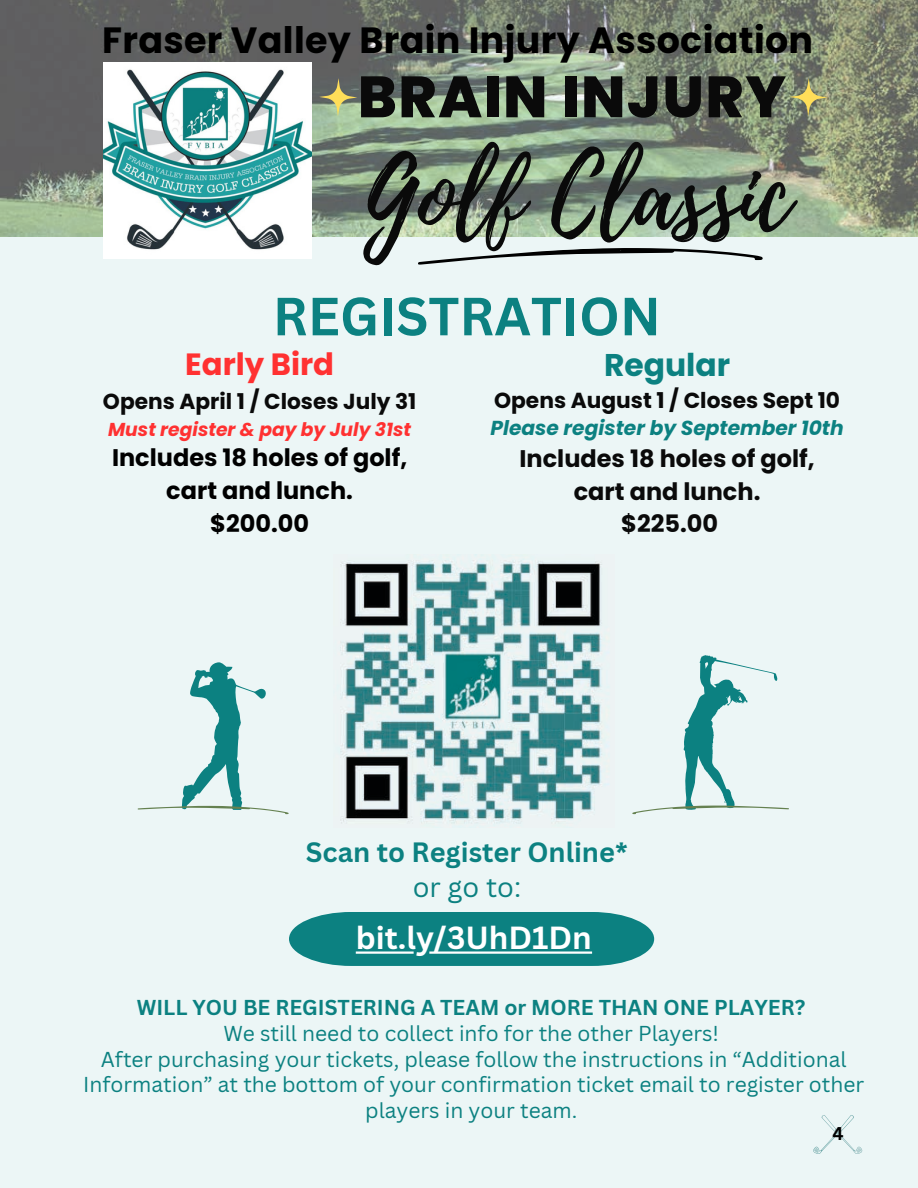
<style>
.page{position:relative;width:918px;height:1188px;background:#ecf6f6}
.page>*{position:absolute;margin:0;border:0;box-sizing:border-box;transform-origin:0 0}
.t1{font:97.8px "Playlist Script";color:#0a0a0a}
.t2{font:800 58.05px "Poppins";letter-spacing:.025em;color:#0a0a0a}
.t3{font:700 52.5px "Canva Sans";color:#0c8181}
.t4{font:700 36.45px "Poppins";letter-spacing:.01em;color:#000}
.t5{font:700 31.35px "Poppins";color:#0c8181}
.t6{font:700 31.05px "Canva Sans";color:#fff}
.t7{font:700 30.75px "Poppins";color:#ff3131}
.t8{font:700 27.15px "Canva Sans";color:#0c8181}
.t9{font:27.15px "Canva Sans";color:#0c8181}
.t10{font:700 24px/32.7px "Poppins";color:#0a0a0a;text-align:center}
.t11{font:700 24px/32.7px "Poppins";color:#000;text-align:center}
.t12{font:700 21.75px "Poppins";color:#0a0a0a}
.t13{font:21px/26px "Canva Sans";color:#0c8181;text-align:center}
.t14{font:700 21px "Canva Sans";color:#0c8181}
.t15{font:italic 700 20.25px "Poppins";color:#0c8181}
.t16{font:italic 700 18.75px "Poppins";color:#ff3131}
.t17{font:700 18px "Canva Sans";color:#000}
</style>
<div class="page">
<img style="left:0;top:0;width:917px;height:237px">
<img style="left:103px;top:63px;width:208px;height:195px">
<svg style="left:813px;top:1115px;width:49px;height:39px"></svg>
<svg style="left:289px;top:912px;width:365px;height:54px;background:#1d8989"></svg>
<img style="left:340px;top:560px;width:262px;height:264px">
<svg style="left:319px;top:78px;width:38px;height:38px"></svg>
<svg style="left:789px;top:78px;width:39px;height:38px"></svg>
<svg style="left:418px;top:248px;width:345px;height:17px"></svg>
<svg style="left:138px;top:662px;width:151px;height:152px"></svg>
<svg style="left:632px;top:655px;width:157px;height:159px"></svg>
<hr style="left:429px;top:951px;width:163px;height:3px;background:#fff">
<hr style="left:356px;top:951px;width:58px;height:3px;background:#fff">
<h3 class="t4" style="left:102px;top:14px;width:713px">Fraser Valley Brain Injury Association</h3>
<h2 class="t2" style="left:358px;top:56px;width:430px">BRAIN INJURY</h2>
<h1 class="t1" style="left:363px;top:125px;width:429px">Golf Classic</h1>
<h3 class="t3" style="left:273px;top:279px;width:390px">REGISTRATION</h3>
<h3 class="t5" style="left:604px;top:343px;width:128px">Regular</h3>
<p class="t12" style="left:494px;top:386px;width:348px">Opens August 1 / Closes Sept 10</p>
<p class="t15" style="left:490px;top:414px;width:355px">Please register by September 10th</p>
<p class="t10" style="left:520px;top:442px;width:297px">Includes 18 holes of golf, cart and lunch.<br>$225.00</p>
<h3 class="t7" style="left:185px;top:343px;width:150px">Early Bird</h3>
<p class="t12" style="left:103px;top:386px;width:315px">Opens April 1 / Closes July 31</p>
<p class="t16" style="left:108px;top:416px;width:305px">Must register &amp; pay by July 31st</p>
<p class="t11" style="left:112px;top:442px;width:297px">Includes 18 holes of golf, cart and lunch.<br>$200.00</p>
<p class="t8" style="left:306px;top:833px;width:323px">Scan to Register Online*</p>
<p class="t9" style="left:413px;top:868px;width:110px">or go to:</p>
<h3 class="t6" style="left:356px;top:916px;width:238px">bit.ly/3UhD1Dn</h3>
<p class="t14" style="left:137px;top:992px;width:670px">WILL YOU BE REGISTERING A TEAM or MORE THAN ONE PLAYER?</p>
<p class="t13" style="left:83px;top:1020px;width:783px">We still need to collect info for the other Players!<br>After purchasing your tickets, please follow the instructions in “Additional Information” at the bottom of your confirmation ticket email to register other players in your team.</p>
<p class="t17" style="left:832px;top:1121px;width:13px">4</p>
</div>
